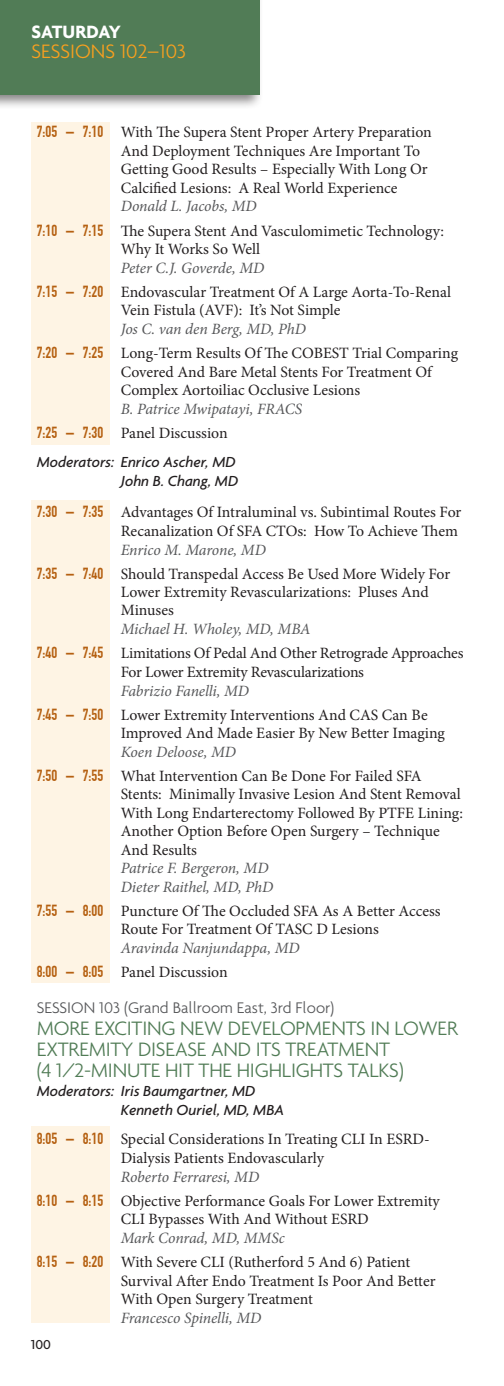
<style>
.page{position:relative;width:504px;height:1386px;background:#fff}
.page>*{position:absolute;margin:0;border:0;box-sizing:border-box;transform-origin:0 0}
.t1{font:300 21px/21.3px "Agenda";letter-spacing:-.01em;color:#517c56}
.t2{font:300 21px "Agenda";color:#f8a01f}
.t3{font:700 19.25px "Agenda";color:#fff}
.t4{font:300 16.62px "Agenda";color:#57585a}
.t5{font:15.75px/18.4px "Minion Pro";color:#231f20}
.t6{font:italic 15.75px "Minion Pro";letter-spacing:-.005em;color:#57585a}
.t7{font:italic 500 15.75px "Agenda";color:#231f20}
.t8{font:500 14px "Agenda";color:#231f20}
.s1{font-family:"DIN Condensed";font-weight:700;color:#b56011}
</style>
<div class="page">
<div style="left:0;top:0;width:264px;height:110px;background:#231f20;opacity:.55"></div>
<div style="left:0;top:0;width:260px;height:94px;background:#517c56"></div>
<div style="left:32px;top:122px;width:78px;height:323px;background:#fef4e4"></div>
<div style="left:32px;top:500px;width:78px;height:483px;background:#fef4e4"></div>
<div style="left:32px;top:1126px;width:78px;height:197px;background:#fef4e4"></div>
<p class="t3" style="left:32px;top:20px;width:91px">SATURDAY</p>
<p class="t2" style="left:32px;top:38px;width:156px">SESSIONS 102–103</p>
<p class="t5" style="left:37px;top:123px;width:397px"><span class="s1">7:05 – 7:10</span> With The Supera Stent Proper Artery Preparation</p>
<p class="t5" style="left:121px;top:142px;width:301px">And Deployment Techniques Are Important To</p>
<p class="t5" style="left:121px;top:160px;width:308px">Getting Good Results – Especially With Long Or</p>
<p class="t5" style="left:121px;top:178px;width:278px">Calcified Lesions: A Real World Experience</p>
<p class="t6" style="left:121px;top:196px;width:137px">Donald L. Jacobs, MD</p>
<p class="t5" style="left:121px;top:221px;width:325px;text-indent:-84px"><span class="s1">7:10 – 7:15</span> The Supera Stent And Vasculomimetic Technology:<br>Why It Works So Well</p>
<p class="t6" style="left:121px;top:257px;width:145px">Peter C.J. Goverde, MD</p>
<p class="t5" style="left:37px;top:283px;width:416px"><span class="s1">7:15 – 7:20</span> Endovascular Treatment Of A Large Aorta-To-Renal</p>
<p class="t5" style="left:121px;top:301px;width:221px">Vein Fistula (AVF): It’s Not Simple</p>
<p class="t6" style="left:121px;top:318px;width:187px">Jos C. van den Berg, MD, PhD</p>
<p class="t5" style="left:37px;top:344px;width:423px"><span class="s1">7:20 – 7:25</span> Long-Term Results Of The COBEST Trial Comparing</p>
<p class="t5" style="left:121px;top:362px;width:313px">Covered And Bare Metal Stents For Treatment Of</p>
<p class="t5" style="left:121px;top:381px;width:241px">Complex Aortoiliac Occlusive Lesions</p>
<p class="t6" style="left:121px;top:398px;width:183px">B. Patrice Mwipatayi, FRACS</p>
<p class="t5" style="left:37px;top:424px;width:192px"><span class="s1">7:25 – 7:30</span> Panel Discussion</p>
<p class="t7" style="left:37px;top:453px;width:200px">Moderators: Enrico Ascher, MD</p>
<p class="t7" style="left:121px;top:472px;width:119px">John B. Chang, MD</p>
<p class="t5" style="left:37px;top:503px;width:426px"><span class="s1">7:30 – 7:35</span> Advantages Of Intraluminal vs. Subintimal Routes For</p>
<p class="t5" style="left:121px;top:522px;width:339px">Recanalization Of SFA CTOs: How To Achieve Them</p>
<p class="t6" style="left:121px;top:539px;width:147px">Enrico M. Marone, MD</p>
<p class="t5" style="left:37px;top:564px;width:415px"><span class="s1">7:35 – 7:40</span> Should Transpedal Access Be Used More Widely For</p>
<p class="t5" style="left:121px;top:583px;width:310px">Lower Extremity Revascularizations: Pluses And</p>
<p class="t5" style="left:121px;top:601px;width:55px">Minuses</p>
<p class="t6" style="left:121px;top:618px;width:191px">Michael H. Wholey, MD, MBA</p>
<p class="t5" style="left:37px;top:644px;width:428px"><span class="s1">7:40 – 7:45</span> Limitations Of Pedal And Other Retrograde Approaches</p>
<p class="t5" style="left:121px;top:663px;width:245px">For Lower Extremity Revascularizations</p>
<p class="t6" style="left:121px;top:680px;width:130px">Fabrizio Fanelli, MD</p>
<p class="t5" style="left:37px;top:706px;width:393px"><span class="s1">7:45 – 7:50</span> Lower Extremity Interventions And CAS Can Be</p>
<p class="t5" style="left:121px;top:724px;width:326px">Improved And Made Easier By New Better Imaging</p>
<p class="t6" style="left:121px;top:741px;width:117px">Koen Deloose, MD</p>
<p class="t5" style="left:37px;top:767px;width:386px"><span class="s1">7:50 – 7:55</span> What Intervention Can Be Done For Failed SFA</p>
<p class="t5" style="left:121px;top:785px;width:342px">Stents: Minimally Invasive Lesion And Stent Removal</p>
<p class="t5" style="left:121px;top:804px;width:344px">With Long Endarterectomy Followed By PTFE Lining:</p>
<p class="t5" style="left:121px;top:822px;width:321px">Another Option Before Open Surgery – Technique</p>
<p class="t5" style="left:121px;top:840px;width:78px">And Results</p>
<p class="t6" style="left:121px;top:858px;width:149px">Patrice F. Bergeron, MD</p>
<p class="t6" style="left:121px;top:876px;width:154px">Dieter Raithel, MD, PhD</p>
<p class="t5" style="left:37px;top:902px;width:405px"><span class="s1">7:55 – 8:00</span> Puncture Of The Occluded SFA As A Better Access</p>
<p class="t5" style="left:121px;top:920px;width:260px">Route For Treatment Of TASC D Lesions</p>
<p class="t6" style="left:121px;top:938px;width:180px">Aravinda Nanjundappa, MD</p>
<p class="t5" style="left:37px;top:963px;width:192px"><span class="s1">8:00 – 8:05</span> Panel Discussion</p>
<p class="t4" style="left:37px;top:998px;width:299px">SESSION 103 (Grand Ballroom East, 3rd Floor)</p>
<p class="t1" style="left:37px;top:1017px;width:423px">MORE EXCITING NEW DEVELOPMENTS IN LOWER<br>EXTREMITY DISEASE AND ITS TREATMENT</p>
<p class="t1" style="left:37px;top:1060px;width:369px">(4 1/2-MINUTE HIT THE HIGHLIGHTS TALKS)</p>
<p class="t7" style="left:37px;top:1082px;width:220px">Moderators: Iris Baumgartner, MD</p>
<p class="t7" style="left:121px;top:1101px;width:165px">Kenneth Ouriel, MD, MBA</p>
<p class="t5" style="left:37px;top:1130px;width:394px"><span class="s1">8:05 – 8:10</span> Special Considerations In Treating CLI In ESRD-</p>
<p class="t5" style="left:121px;top:1149px;width:205px">Dialysis Patients Endovascularly</p>
<p class="t6" style="left:121px;top:1166px;width:140px">Roberto Ferraresi, MD</p>
<p class="t5" style="left:37px;top:1192px;width:405px"><span class="s1">8:10 – 8:15</span> Objective Performance Goals For Lower Extremity</p>
<p class="t5" style="left:121px;top:1210px;width:249px">CLI Bypasses With And Without ESRD</p>
<p class="t6" style="left:121px;top:1227px;width:166px">Mark Conrad, MD, MMSc</p>
<p class="t5" style="left:37px;top:1253px;width:375px"><span class="s1">8:15 – 8:20</span> With Severe CLI (Rutherford 5 And 6) Patient</p>
<p class="t5" style="left:121px;top:1271px;width:316px">Survival After Endo Treatment Is Poor And Better</p>
<p class="t5" style="left:121px;top:1290px;width:194px">With Open Surgery Treatment</p>
<p class="t6" style="left:121px;top:1307px;width:142px">Francesco Spinelli, MD</p>
<p class="t8" style="left:31px;top:1336px;width:22px">100</p>
</div>
